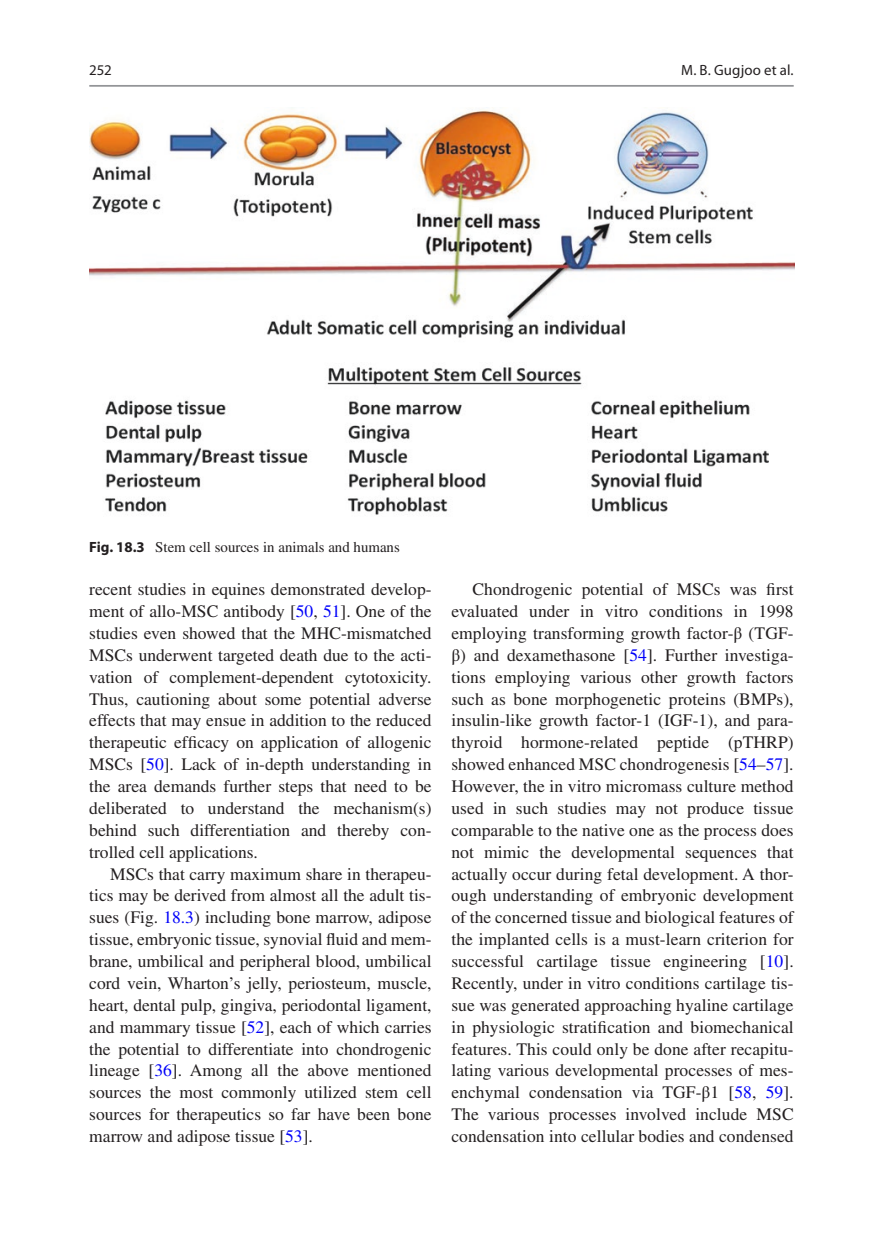
<style>
.page{position:relative;width:883px;height:1260px;background:#fff}
.page>*{position:absolute;margin:0;border:0;box-sizing:border-box;transform-origin:0 0}
.t1{font:17.5px/21.9px "Times LT Std";color:#231f20;text-align:justify}
.t2{font:14.88px "Times LT Std";color:#231f20}
.t3{font:14.88px "Myriad Pro Regular 2";letter-spacing:.01em;color:#231f20}
.t4{font:14.88px "Myriad Pro";color:#231f20}
.s1{font-family:"Myriad Pro";font-weight:700}
.s2{color:#0000fa}
.s3{font-family:"STIX General"}
</style>
<div class="page">
<img style="left:89px;top:110px;width:705px;height:405px">
<hr style="left:89px;top:85px;width:705px;height:2px;background:#939598">
<p class="t4" style="left:89px;top:61px;width:24px">252</p>
<p class="t3" style="left:681px;top:61px;width:114px">M. B. Gugjoo et al.</p>
<p class="t2" style="left:89px;top:538px;width:312px"><span class="s1">Fig. 18.3</span> Stem cell sources in animals and humans</p>
<p class="t1" style="left:89px;top:578px;width:344px">recent studies in equines demonstrated develop&shy;ment of allo-MSC antibody [<span class="s2">50</span>, <span class="s2">51</span>]. One of the studies even showed that the MHC-mismatched MSCs underwent targeted death due to the acti&shy;vation of complement-dependent cytotoxicity.<br>Thus, cautioning about some potential adverse effects that may ensue in addition to the reduced therapeutic efficacy on application of allogenic MSCs [<span class="s2">50</span>]. Lack of in-depth understanding in the area demands further steps that need to be deliberated to understand the mechanism(s) behind such differentiation and thereby con&shy;trolled cell applications.</p>
<p class="t1" style="left:89px;top:863px;width:344px;text-indent:21px">MSCs that carry maximum share in therapeu&shy;tics may be derived from almost all the adult tis&shy;sues (Fig. <span class="s2">18.3</span>) including bone marrow, adipose tissue, embryonic tissue, synovial fluid and mem&shy;brane, umbilical and peripheral blood, umbilical cord vein, Wharton’s jelly, periosteum, muscle, heart, dental pulp, gingiva, periodontal ligament, and mammary tissue [<span class="s2">52</span>], each of which carries the potential to differentiate into chondrogenic lineage [<span class="s2">36</span>]. Among all the above mentioned sources the most commonly utilized stem cell sources for therapeutics so far have been bone marrow and adipose tissue [<span class="s2">53</span>].</p>
<p class="t1" style="left:451px;top:578px;width:344px;text-indent:21px">Chondrogenic potential of MSCs was first evaluated under in vitro conditions in 1998 employing transforming growth factor-<span class="s3">β</span> (TGF&shy;<span class="s3">β</span>) and dexamethasone [<span class="s2">54</span>]. Further investiga&shy;tions employing various other growth factors such as bone morphogenetic proteins (BMPs), insulin-like growth factor-1 (IGF-1), and para&shy;thyroid hormone-related peptide (pTHRP) showed enhanced MSC chondrogenesis [<span class="s2">54</span>–<span class="s2">57</span>].<br>However, the in vitro micromass culture method used in such studies may not produce tissue comparable to the native one as the process does not mimic the developmental sequences that actually occur during fetal development. A thor&shy;ough understanding of embryonic development of the concerned tissue and biological features of the implanted cells is a must-learn criterion for successful cartilage tissue engineering [<span class="s2">10</span>].<br>Recently, under in vitro conditions cartilage tis&shy;sue was generated approaching hyaline cartilage in physiologic stratification and biomechanical features. This could only be done after recapitu&shy;lating various developmental processes of mes&shy;enchymal condensation via TGF-<span class="s3">β</span>1 [<span class="s2">58</span>, <span class="s2">59</span>].<br>The various processes involved include MSC condensation into cellular bodies and condensed</p>
</div>
